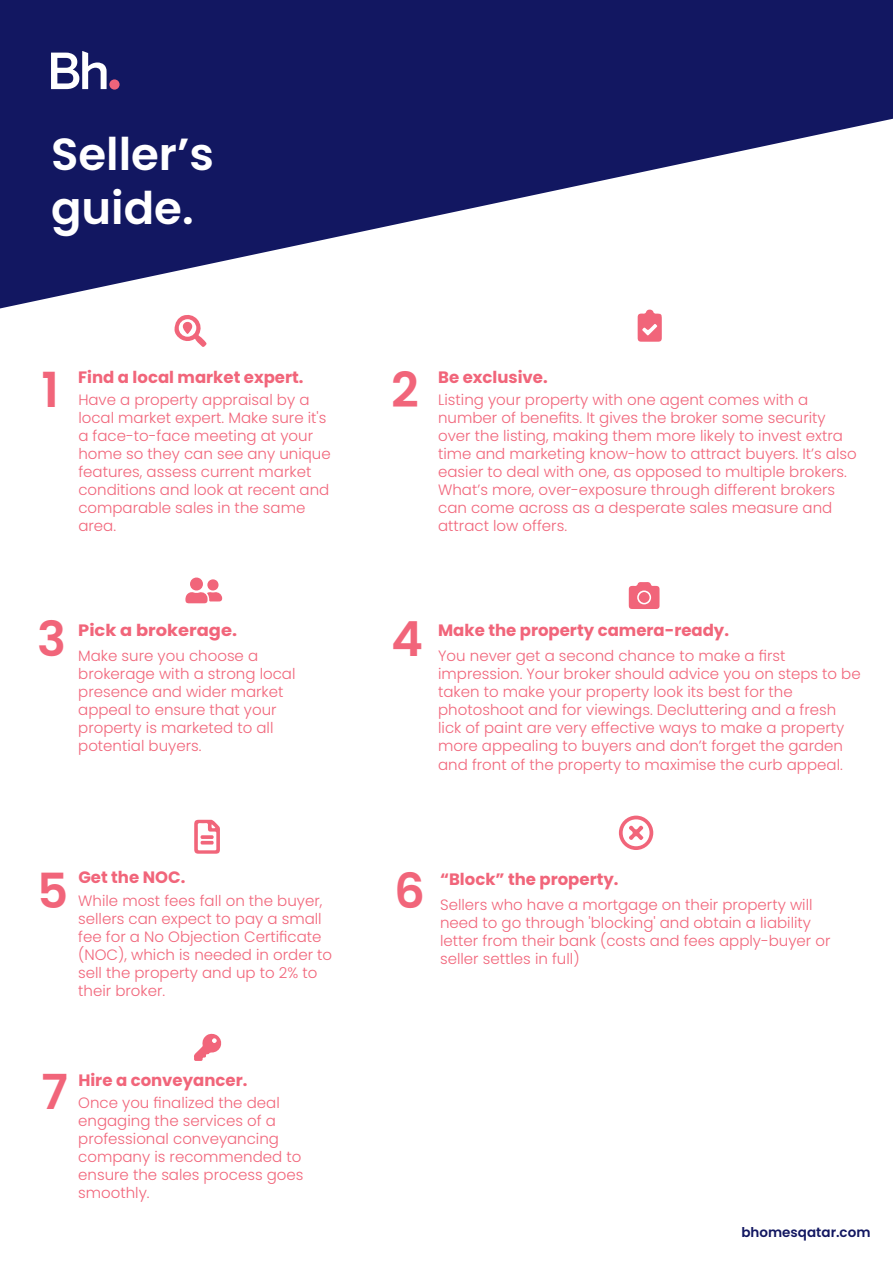
<style>
.page{position:relative;width:893px;height:1263px;background:#fff}
.page>*{position:absolute;margin:0;border:0;box-sizing:border-box;transform-origin:0 0}
.t1{font:600 48.3px "Poppins";color:#f1657a}
.t2{font:600 45px/54px "Poppins";color:#fff}
.t3{font:700 16.5px "Poppins";color:#f1657a}
.t4{font:700 16.5px "Poppins";color:#f1657a;scale:1.08 1}
.t5{font:300 15px/18px "Poppins";color:#f1657a}
.t6{font:600 13.5px "Poppins";color:#121761}
</style>
<div class="page">
<svg style="left:0;top:0;width:893px;height:308px;fill:#121761"></svg>
<svg style="left:51px;top:51px;width:68px;height:38px"></svg>
<svg style="left:175px;top:315px;width:32px;height:32px"></svg>
<svg style="left:638px;top:310px;width:24px;height:32px"></svg>
<div style="left:190px;top:577px;width:13px;height:13px;background:#f1657a;border-radius:50%"></div>
<svg style="left:185px;top:592px;width:37px;height:11px"></svg>
<div style="left:207px;top:579px;width:12px;height:12px;background:#f1657a;border-radius:50%"></div>
<svg style="left:629px;top:582px;width:30px;height:27px"></svg>
<div style="left:639px;top:592px;width:11px;height:11px;background:#f1657a;border-radius:50%"></div>
<svg style="left:194px;top:820px;width:26px;height:34px"></svg>
<svg style="left:619px;top:815px;width:34px;height:35px"></svg>
<svg style="left:194px;top:1033px;width:28px;height:28px"></svg>
<h2 class="t2" style="left:51px;top:128px;width:165px">Seller’s guide.</h2>
<h1 class="t1" style="left:42px;top:362px;width:19px">1</h1>
<p class="t3" style="left:78px;top:367px;width:227px">Find a local market expert.</p>
<h1 class="t1" style="left:391px;top:362px;width:29px">2</h1>
<p class="t3" style="left:438px;top:367px;width:111px">Be exclusive.</p>
<p class="t5" style="left:78px;top:391px;width:254px">Have a property appraisal by a local market expert. Make sure it's a face-to-face meeting at your home so they can see any unique features, assess current market conditions and look at recent and comparable sales in the same area.</p>
<p class="t5" style="left:438px;top:391px;width:420px">Listing your property with one agent comes with a number of benefits. It gives the broker some security over the listing, making them more likely to invest extra time and marketing know-how to attract buyers. It’s also easier to deal with one, as opposed to multiple brokers.<br>What’s more, over-exposure through different brokers can come across as a desperate sales measure and attract low offers.</p>
<h1 class="t1" style="left:37px;top:611px;width:30px">3</h1>
<p class="t4" style="left:78px;top:621px;width:149px">Pick a brokerage.</p>
<h1 class="t1" style="left:391px;top:611px;width:33px">4</h1>
<p class="t3" style="left:438px;top:621px;width:292px">Make the property camera-ready.</p>
<p class="t5" style="left:78px;top:647px;width:219px">Make sure you choose a brokerage with a strong local presence and wider market appeal to ensure that your property is marketed to all potential buyers.</p>
<p class="t5" style="left:438px;top:647px;width:424px">You never get a second chance to make a first impression. Your broker should advice you on steps to be taken to make your property look its best for the photoshoot and for viewings. Decluttering and a fresh lick of paint are very effective ways to make a property more appealing to buyers and don’t forget the garden and front of the property to maximise the curb appeal.</p>
<h1 class="t1" style="left:37px;top:863px;width:33px">5</h1>
<p class="t3" style="left:78px;top:868px;width:109px">Get the NOC.</p>
<h1 class="t1" style="left:394px;top:863px;width:32px">6</h1>
<p class="t5" style="left:78px;top:891px;width:256px">While most fees fall on the buyer, sellers can expect to pay a small fee for a No Objection Certificate (NOC), which is needed in order to sell the property and up to 2% to their broker.</p>
<p class="t3" style="left:440px;top:869px;width:180px">“Block” the property.</p>
<p class="t5" style="left:440px;top:896px;width:392px">Sellers who have a mortgage on their property will need to go through 'blocking' and obtain a liability letter from their bank (costs and fees apply-buyer or seller settles in full)</p>
<h1 class="t1" style="left:42px;top:1064px;width:28px">7</h1>
<p class="t3" style="left:78px;top:1070px;width:171px">Hire a conveyancer.</p>
<p class="t5" style="left:78px;top:1094px;width:227px">Once you finalized the deal engaging the services of a professional conveyancing company is recommended to ensure the sales process goes smoothly.</p>
<p class="t6" style="left:741px;top:1224px;width:131px">bhomesqatar.com</p>
</div>
